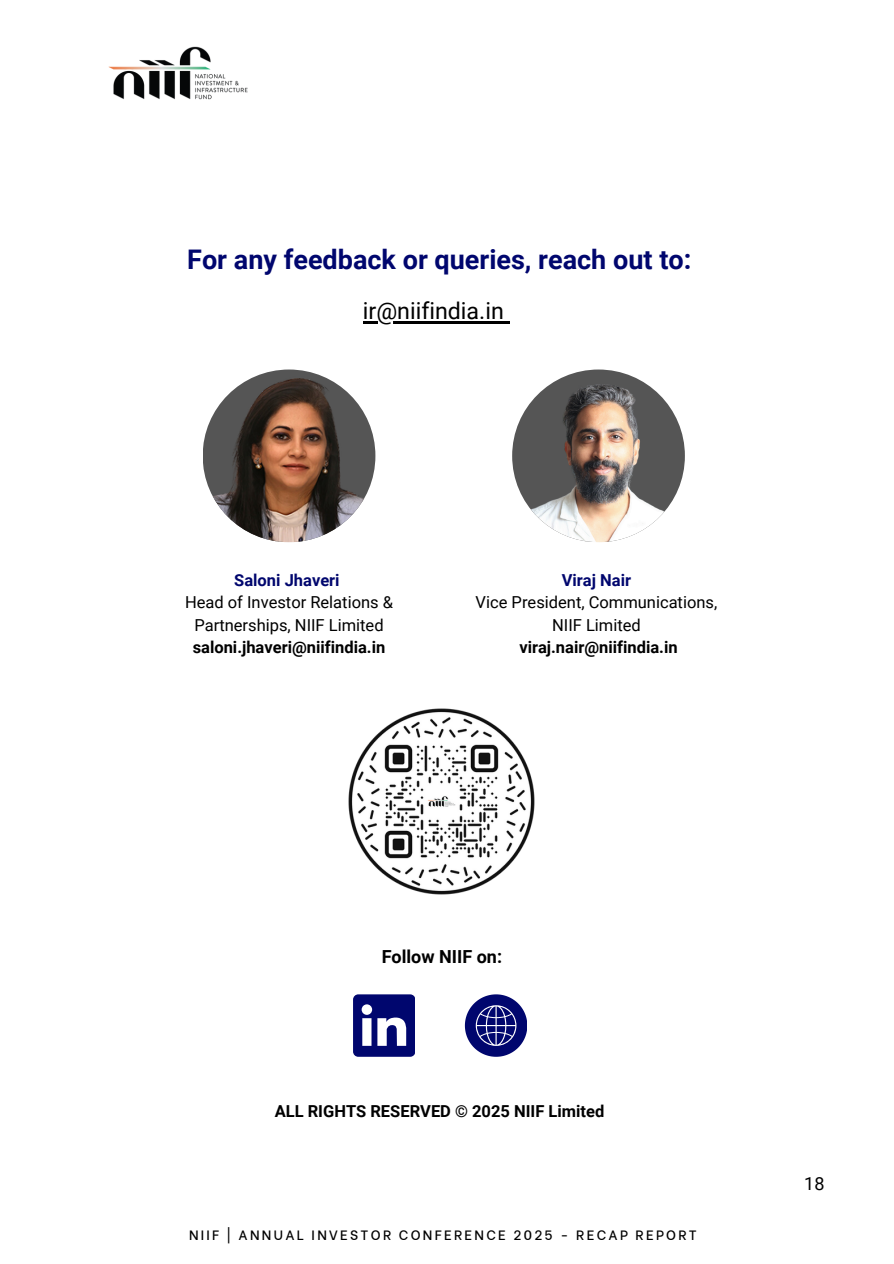
<style>
.page{position:relative;width:894px;height:1264px;background:#fff}
.page>*{position:absolute;margin:0;border:0;box-sizing:border-box;transform-origin:0 0}
.t1{font:700 27px "Roboto";color:#00066e}
.t2{font:23.25px "Roboto";color:#000}
.t3{font:700 18px "Roboto";color:#000}
.t4{font:18px "Roboto";color:#000}
.t5{font:16.5px/22.5px "Roboto";color:#000;text-align:center}
.t6{font:700 16.5px "Roboto";color:#000}
.t7{font:500 13.5px "Be Vietnam";letter-spacing:.17em;color:#000001}
.s1{font-weight:700;color:#00066e}
.s2{font-weight:700}
</style>
<div class="page">
<svg style="left:353px;top:994px;width:62px;height:62px"></svg>
<svg style="left:465px;top:994px;width:61px;height:62px"></svg>
<img style="left:203px;top:369px;width:172px;height:173px;border-radius:50%">
<img style="left:512px;top:369px;width:172px;height:173px;border-radius:50%">
<img style="left:108px;top:46px;width:140px;height:54px">
<img style="left:349px;top:708px;width:185px;height:186px">
<hr style="left:363px;top:321px;width:140px;height:3px;background:#000">
<svg style="left:503px;top:321px;width:6px;height:3px"></svg>
<p class="t1" style="left:187px;top:244px;width:505px">For any feedback or queries, reach out to:</p>
<h3 class="t2" style="left:363px;top:298px;width:142px">ir@niifindia.in</h3>
<h4 class="t5" style="left:185px;top:568px;width:209px"><span class="s1">Saloni Jhaveri<br></span>Head of Investor Relations &amp;<br>Partnerships, NIIF Limited <span class="s2">saloni.jhaveri@niifindia.in</span></h4>
<h4 class="t5" style="left:475px;top:568px;width:243px"><span class="s1">Viraj Nair<br></span>Vice President, Communications,<br>NIIF Limited <span class="s2">viraj.nair@niifindia.in</span></h4>
<h2 class="t3" style="left:381px;top:945px;width:122px">Follow NIIF on:</h2>
<p class="t6" style="left:274px;top:1101px;width:331px">ALL RIGHTS RESERVED © 2025 NIIF Limited</p>
<p class="t7" style="left:189px;top:1223px;width:509px">NIIF | ANNUAL INVESTOR CONFERENCE 2025 - RECAP REPORT</p>
<p class="t4" style="left:804px;top:1173px;width:22px">18</p>
</div>
